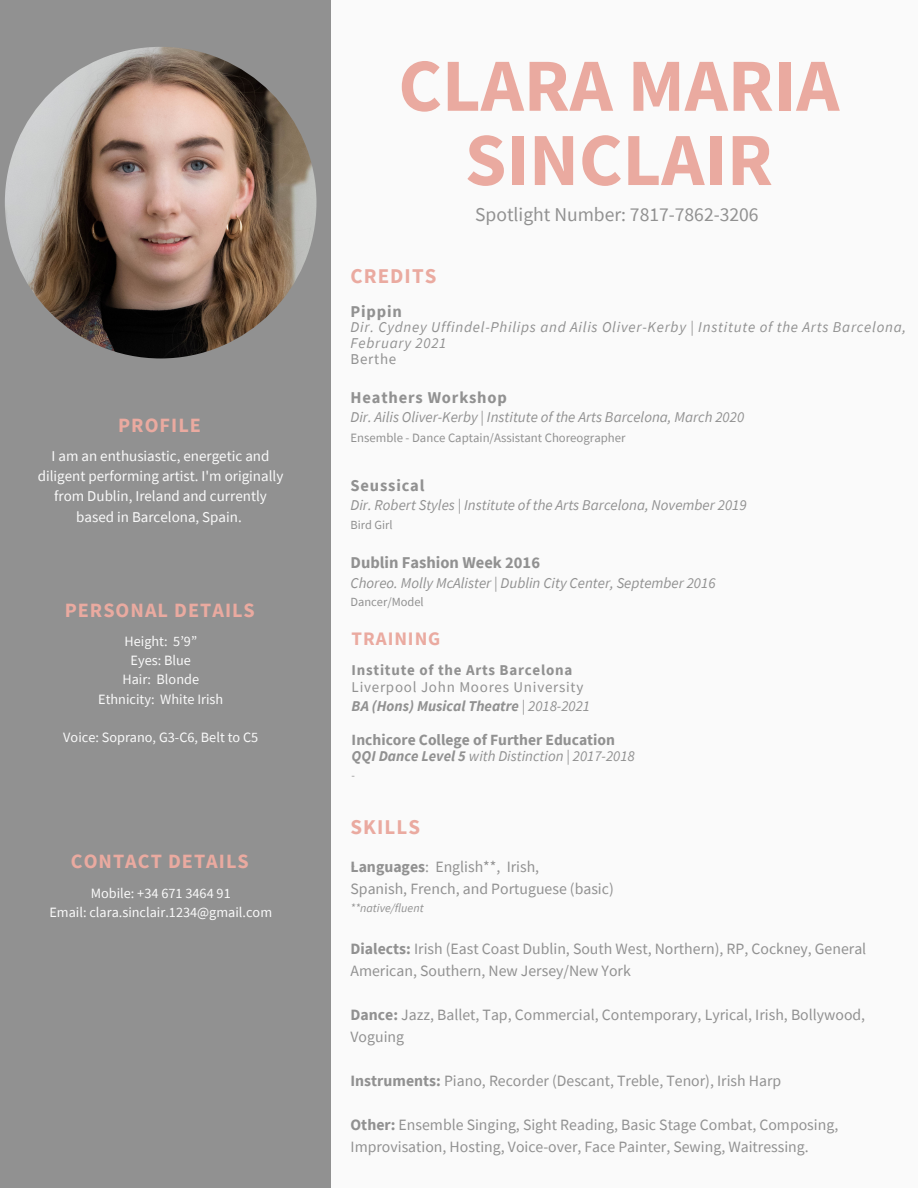
<style>
.page{position:relative;width:918px;height:1188px;background:#fafafa}
.page>*{position:absolute;margin:0;border:0;box-sizing:border-box;transform-origin:0 0}
.t1{font:700 75px/74.2px "Source Sans Pro";color:#eaaaa0;text-align:center}
.t2{font:700 21px "Source Sans Pro";letter-spacing:.05em;color:#eaaaa0}
.t3{font:700 20.25px "Source Sans Pro";letter-spacing:.05em;color:#eaaaa0}
.t4{font:19.5px "Source Sans Pro";color:#919191}
.t5{font:700 19.05px "Source Sans Pro";letter-spacing:.05em;color:#eaaaa0}
.t6{font:700 16.5px "Source Sans Pro";letter-spacing:.05em;color:#919191}
.t7{font:700 16.5px "Source Sans Pro";color:#919191}
.t8{font:15.75px/22px "Source Sans Pro";color:#919191}
.t9{font:700 15.6px "Source Sans Pro";color:#919191}
.t10{font:italic 15px "Source Sans Pro";color:#919191}
.t11{font:15px/20.2px "Source Sans Pro";color:#fafafa;text-align:center}
.t12{font:italic 15px/15.8px "Source Sans Pro";letter-spacing:.05em;color:#919191}
.t13{font:15px "Source Sans Pro";letter-spacing:.05em;color:#919191}
.t14{font:italic 700 15px "Source Sans Pro";color:#919191}
.t15{font:700 15px "Source Sans Pro";letter-spacing:.05em;color:#919191}
.t16{font:14.25px "Source Sans Pro";color:#fafafa}
.t17{font:12.75px "Source Sans Pro";color:#919191}
.t18{font:12.45px "Source Sans Pro";color:#919191}
.t19{font:12.3px "Source Sans Pro";color:#919191}
.t20{font:italic 12px "Source Sans Pro";color:#919191}
.t21{font:11.25px "Source Sans Pro";color:#919191}
.s1{font-weight:400}
.s2{font-weight:700}
</style>
<div class="page">
<div style="left:0;top:0;width:331px;height:1188px;background:#919191"></div>
<img style="left:5px;top:47px;width:311px;height:311px;border-radius:50%">
<p class="t3" style="left:118px;top:412px;width:84px">PROFILE</p>
<p class="t11" style="left:38px;top:445px;width:247px">I am an enthusiastic, energetic and diligent performing artist. I'm originally from Dublin, Ireland and currently based in Barcelona, Spain.</p>
<p class="t3" style="left:65px;top:597px;width:192px">PERSONAL DETAILS</p>
<p class="t16" style="left:125px;top:632px;width:74px">Height: 5’9”</p>
<p class="t16" style="left:131px;top:651px;width:62px">Eyes: Blue</p>
<p class="t16" style="left:122px;top:670px;width:78px">Hair: Blonde</p>
<p class="t16" style="left:98px;top:689px;width:127px">Ethnicity: White Irish</p>
<p class="t16" style="left:63px;top:728px;width:196px">Voice: Soprano, G3-C6, Belt to C5</p>
<p class="t3" style="left:71px;top:848px;width:179px">CONTACT DETAILS</p>
<p class="t16" style="left:91px;top:884px;width:141px">Mobile: +34 671 3464 91</p>
<p class="t16" style="left:49px;top:903px;width:224px">Email: clara.sinclair.1234@gmail.com</p>
<p class="t1" style="left:398px;top:47px;width:443px">CLARA MARIA<br>SINCLAIR</p>
<p class="t2" style="left:351px;top:262px;width:87px">CREDITS</p>
<p class="t4" style="left:475px;top:202px;width:285px">Spotlight Number: 7817-7862-3206</p>
<p class="t6" style="left:351px;top:300px;width:53px">Pippin</p>
<p class="t12" style="left:351px;top:319px;width:557px">Dir. Cydney Uffindel-Philips and Ailis Oliver-Kerby | Institute of the Arts Barcelona,<br>February 2021</p>
<p class="t13" style="left:351px;top:349px;width:47px">Berthe</p>
<p class="t6" style="left:351px;top:387px;width:158px">Heathers Workshop</p>
<p class="t10" style="left:351px;top:407px;width:395px">Dir. Ailis Oliver-Kerby | Institute of the Arts Barcelona, March 2020</p>
<p class="t17" style="left:351px;top:429px;width:277px">Ensemble - Dance Captain/Assistant Choreographer</p>
<p class="t6" style="left:351px;top:475px;width:75px">Seussical</p>
<p class="t10" style="left:351px;top:495px;width:398px">Dir. Robert Styles | Institute of the Arts Barcelona, November 2019</p>
<p class="t19" style="left:351px;top:517px;width:44px">Bird Girl</p>
<p class="t7" style="left:351px;top:551px;width:191px">Dublin Fashion Week 2016</p>
<p class="t10" style="left:351px;top:573px;width:367px">Choreo. Molly McAlister | Dublin City Center, September 2016</p>
<p class="t18" style="left:351px;top:594px;width:75px">Dancer/Model</p>
<p class="t5" style="left:352px;top:626px;width:90px">TRAINING</p>
<p class="t15" style="left:352px;top:661px;width:222px">Institute of the Arts Barcelona</p>
<p class="t13" style="left:352px;top:677px;width:233px">Liverpool John Moores University</p>
<p class="t14" style="left:352px;top:696px;width:240px">BA (Hons) Musical Theatre <span class="s1">| 2018-2021</span></p>
<p class="t9" style="left:352px;top:729px;width:265px">Inchicore College of Further Education</p>
<p class="t10" style="left:352px;top:746px;width:285px"><span class="s2">QQI Dance Level 5</span> with Distinction | 2017-2018</p>
<p class="t21" style="left:352px;top:768px;width:5px">-</p>
<p class="t2" style="left:351px;top:813px;width:71px">SKILLS</p>
<p class="t8" style="left:351px;top:855px;width:190px"><span class="s2">Languages</span>: English**, Irish,</p>
<p class="t8" style="left:351px;top:877px;width:265px">Spanish, French, and Portuguese (basic)</p>
<p class="t20" style="left:351px;top:900px;width:75px">**native/fluent</p>
<p class="t8" style="left:351px;top:937px;width:517px"><span class="s2">Dialects:</span> Irish (East Coast Dublin, South West, Northern), RP, Cockney, General<br>American, Southern, New Jersey/New York</p>
<p class="t8" style="left:351px;top:1003px;width:516px"><span class="s2">Dance:</span> Jazz, Ballet, Tap, Commercial, Contemporary, Lyrical, Irish, Bollywood,<br>Voguing</p>
<p class="t8" style="left:351px;top:1069px;width:432px"><span class="s2">Instruments:</span> Piano, Recorder (Descant, Treble, Tenor), Irish Harp</p>
<p class="t8" style="left:351px;top:1113px;width:489px"><span class="s2">Other:</span> Ensemble Singing, Sight Reading, Basic Stage Combat, Composing,<br>Improvisation, Hosting, Voice-over, Face Painter, Sewing, Waitressing.</p>
<p class="t21" style="left:352px;top:858px;width:5px">-</p>
</div>
